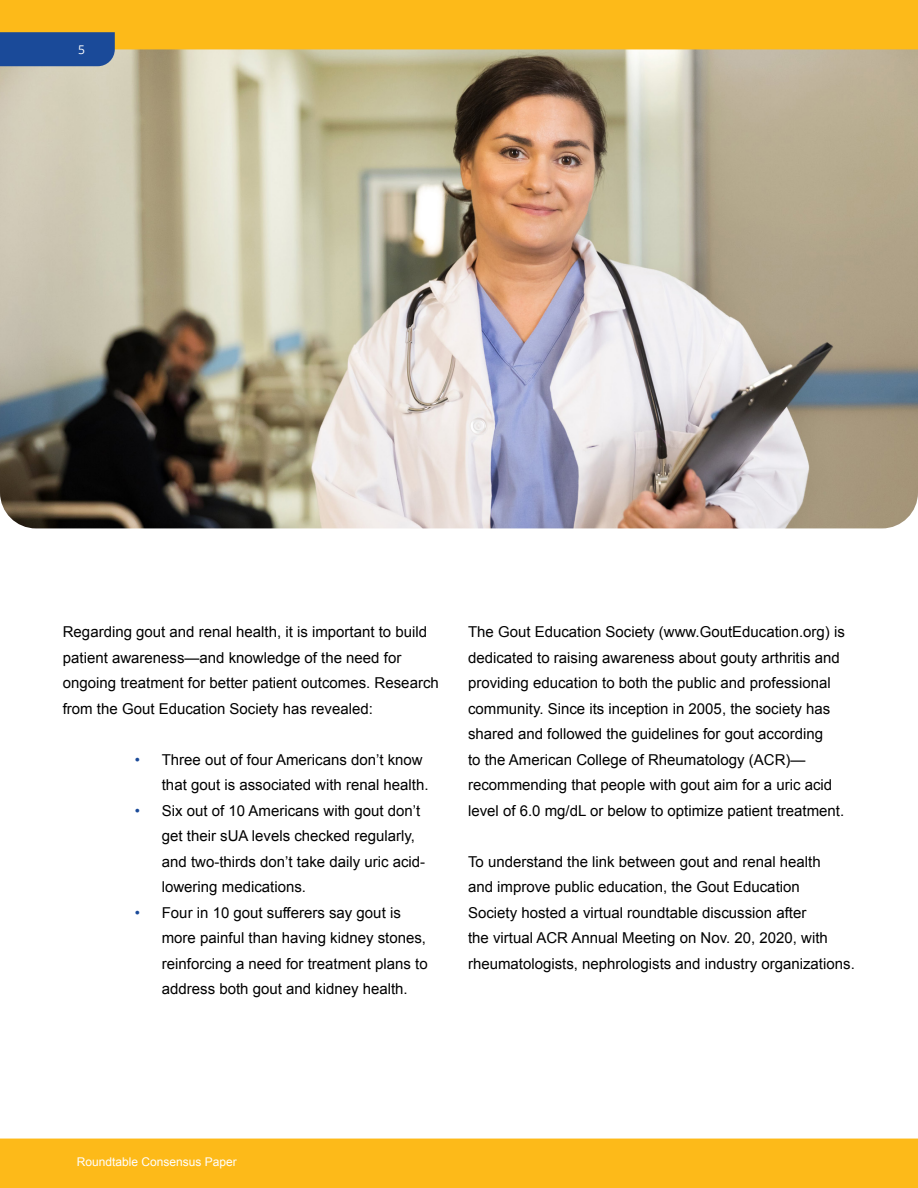
<style>
.page{position:relative;width:918px;height:1188px;background:#fff}
.page>*{position:absolute;margin:0;border:0;box-sizing:border-box;transform-origin:0 0}
.t1{font:15px/25.5px "Arial";color:#000}
.t2{font:12px "Arial";color:#fff}
.t3{font:12px "Open Sans";color:#fff}
.s1{color:#1a4a99}
</style>
<div class="page">
<img style="left:0;top:49px;width:918px;height:479px">
<div style="left:0;top:0;width:918px;height:49px;background:#fdba19"></div>
<div style="left:0;top:1139px;width:918px;height:49px;background:#fdba19"></div>
<div style="left:0;top:32px;width:115px;height:34px;background:#1a4a99"></div>
<p class="t3" style="left:78px;top:41px;width:8px">5</p>
<p class="t1" style="left:63px;top:620px;width:378px">Regarding gout and renal health, it is important to build patient awareness—and knowledge of the need for ongoing treatment for better patient outcomes. Research from the Gout Education Society has revealed:</p>
<p class="t1" style="left:162px;top:747px;width:268px;text-indent:-27px"><span class="s1">•</span> Three out of four Americans don’t know that gout is associated with renal health.</p>
<p class="t1" style="left:162px;top:798px;width:265px;text-indent:-27px"><span class="s1">•</span> Six out of 10 Americans with gout don’t get their sUA levels checked regularly, and two-thirds don’t take daily uric acid&shy;lowering medications.</p>
<p class="t1" style="left:162px;top:900px;width:267px;text-indent:-27px"><span class="s1">•</span> Four in 10 gout sufferers say gout is more painful than having kidney stones, reinforcing a need for treatment plans to address both gout and kidney health.</p>
<p class="t1" style="left:468px;top:620px;width:378px">The Gout Education Society (www.GoutEducation.org) is dedicated to raising awareness about gouty arthritis and providing education to both the public and professional community. Since its inception in 2005, the society has shared and followed the guidelines for gout according<br>to the American College of Rheumatology (ACR)— recommending that people with gout aim for a uric acid level of 6.0 mg/dL or below to optimize patient treatment.</p>
<p class="t1" style="left:468px;top:849px;width:388px">To understand the link between gout and renal health<br>and improve public education, the Gout Education<br>Society hosted a virtual roundtable discussion after<br>the virtual ACR Annual Meeting on Nov. 20, 2020, with rheumatologists, nephrologists and industry organizations.</p>
<p class="t2" style="left:77px;top:1154px;width:162px">Roundtable Consensus Paper</p>
</div>
